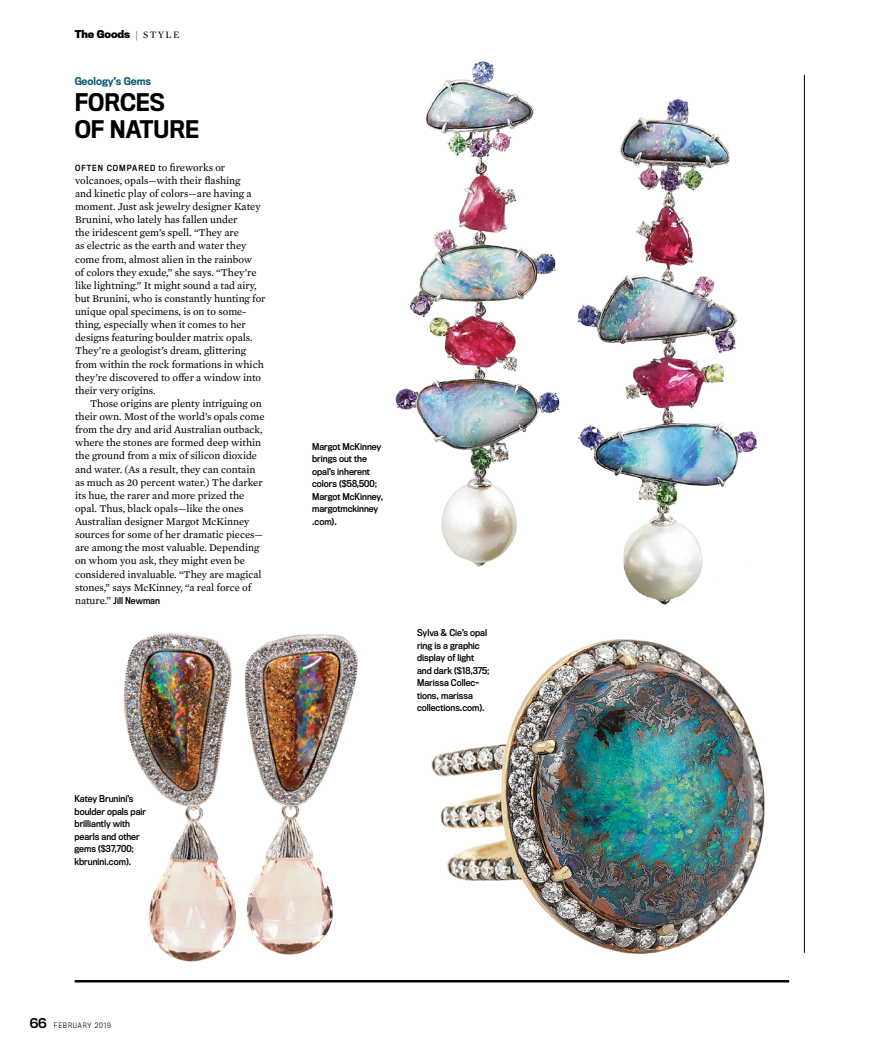
<style>
.page{position:relative;width:872px;height:1058px;background:#fff}
.page>*{position:absolute;margin:0;border:0;box-sizing:border-box;transform-origin:0 0}
.t1{font:500 22.5px/26.2px "Titling Gothic FB Narrow";color:#000}
.t2{font:10.62px/13.1px "Mercury Text G2";color:#000}
.t3{font:700 10px "Titling Gothic FB Narrow";color:#000}
.t4{font:500 10px "Titling Gothic FB Narrow";color:#0a5775}
.t5{font:8.75px/12.5px "Titling Gothic FB Narrow Standard";color:#000}
.t6{font:7.75px "Titling Gothic FB Narrow Standard";letter-spacing:.12em;color:#000}
.t7{font:300 6.88px "Titling Gothic FB Narrow";letter-spacing:.12em;color:#000}
.s1{font-family:"Mercury Display";font-weight:400}
.s2{font-family:"Mercury Text G2";font-size:10.62px}
.s3{font-family:"Titling Gothic FB Normal Standard";font-weight:400;font-size:12.5px}
</style>
<div class="page">
<hr style="left:75px;top:980px;width:714px;height:2px;background:#000">
<hr style="left:804px;top:75px;width:1px;height:877px;background:#000">
<img style="left:395px;top:61px;width:363px;height:544px">
<img style="left:417px;top:605px;width:388px;height:378px">
<img style="left:92px;top:633px;width:300px;height:350px">
<p class="t3" style="left:75px;top:28px;width:106px">The Goods <span class="s1">| STYLE</span></p>
<p class="t4" style="left:75px;top:75px;width:78px">Geology’s Gems</p>
<h1 class="t1" style="left:75px;top:90px;width:126px">FORCES<br>OF NATURE</h1>
<p class="t6" style="left:75px;top:163px;width:152px">OFTEN COMPARED <span class="s2">to fireworks or</span></p>
<p class="t2" style="left:75px;top:173px;width:192px">volcanoes, opals—with their flashing<br>and kinetic play of colors—are having a moment. Just ask jewelry designer Katey Brunini, who lately has fallen under<br>the iridescent gem’s spell. “They are<br>as electric as the earth and water they come from, almost alien in the rainbow<br>of colors they exude,” she says. “They’re like lightning.” It might sound a tad airy, but Brunini, who is constantly hunting for unique opal specimens, is on to some&shy;thing, especially when it comes to her designs featuring boulder matrix opals.<br>They’re a geologist’s dream, glittering from within the rock formations in which they’re discovered to offer a window into their very origins.</p>
<p class="t2" style="left:75px;top:396px;width:191px;text-indent:15px">Those origins are plenty intriguing on their own. Most of the world’s opals come from the dry and arid Australian outback, where the stones are formed deep within the ground from a mix of silicon dioxide and water. (As a result, they can contain as much as 20 percent water.) The darker its hue, the rarer and more prized the opal. Thus, black opals—like the ones Australian designer Margot McKinney sources for some of her dramatic pieces— are among the most valuable. Depending on whom you ask, they might even be considered invaluable. “They are magical stones,” says McKinney, “a real force of</p>
<p class="t5" style="left:75px;top:594px;width:86px"><span class="s2">nature.”</span> Jill Newman</p>
<p class="t5" style="left:75px;top:793px;width:73px">Katey Brunini’s boulder opals pair brilliantly with pearls and other gems ($37,700; kbrunini.com).</p>
<p class="t5" style="left:312px;top:440px;width:73px">Margot McKinney brings out the opal’s inherent colors ($58,500;<br>Margot McKinney, margotmckinney .com).</p>
<p class="t5" style="left:417px;top:626px;width:74px">Sylva &amp; Cie’s opal ring is a graphic display of light and dark ($18,375;<br>Marissa Collec&shy;tions, marissa collections.com).</p>
<p class="t7" style="left:30px;top:1021px;width:83px"><span class="s3">66</span> FEBRUARY 2019</p>
</div>
